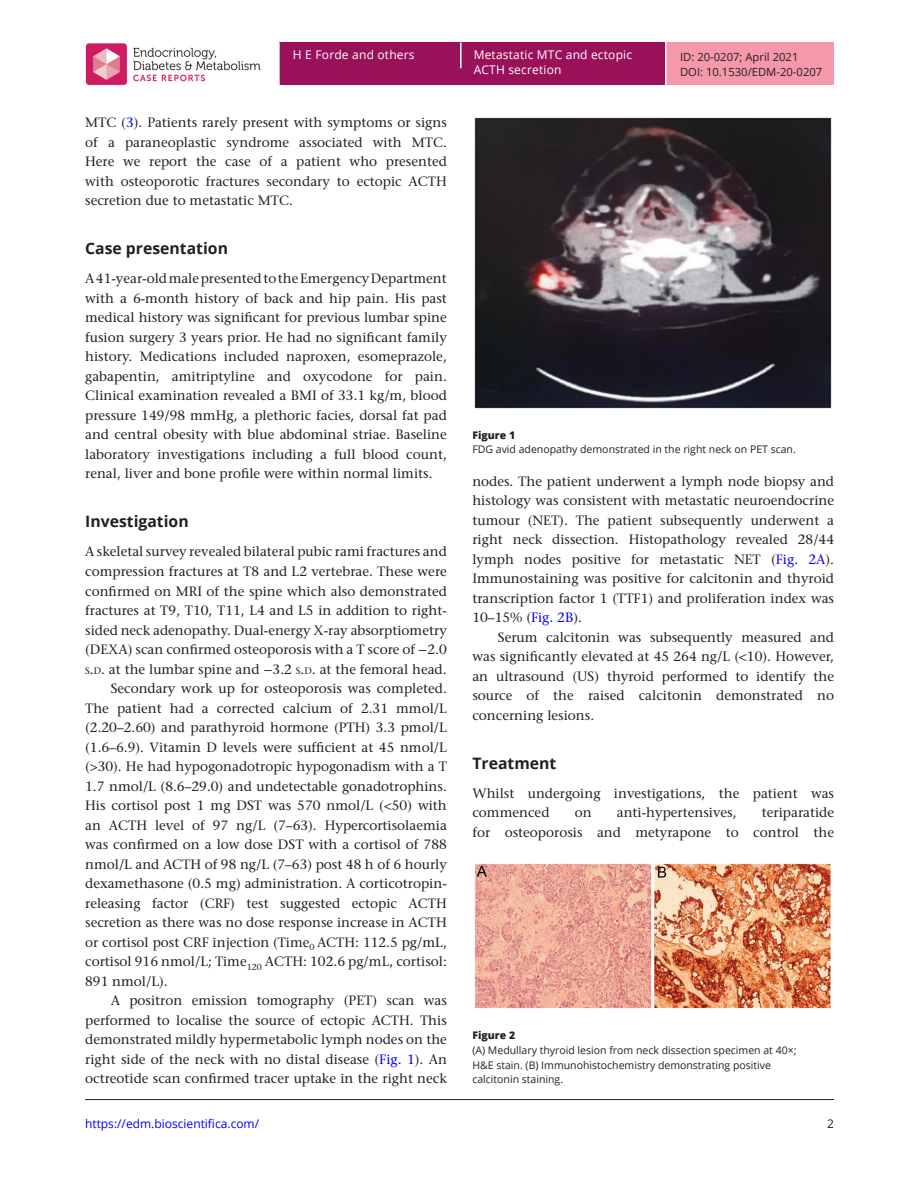
<style>
.page{position:relative;width:919px;height:1187px;background:#fff}
.page>*{position:absolute;margin:0;border:0;box-sizing:border-box;transform-origin:0 0}
.t1{font:700 15.75px "Open Sans";color:#231f20}
.TXI{font:500 13.5px/19.5px "Stone Serif Std";color:#231f20;text-align:justify}
.TXT{font:500 13.5px/19.5px "Stone Serif Std";color:#231f20;text-align:justify}
.t2{font:12px/14.7px "Open Sans";letter-spacing:.015em;color:#fff}
.t3{font:12px "Open Sans";color:#00f}
.t4{font:12px "Open Sans";color:#231f20}
.t5{font:11.25px "Open Sans";color:#231f20}
.FC{font:10.5px/14.7px "Open Sans";color:#231f20}
.FC-2{font:800 10.5px "Open Sans";color:#231f20}
.s1{color:#00f}
.s2{font-family:"STIX General";font-weight:400}
.s3{font-size:9.45px}
.s4{font-style:inherit}
</style>
<div class="page">
<div style="left:280px;top:43px;width:385px;height:42px;background:#991259"></div>
<div style="left:666px;top:43px;width:167px;height:42px;background:#f598a9"></div>
<svg style="left:460px;top:43px;width:1px;height:25px"></svg>
<img style="left:85px;top:43px;width:176px;height:42px">
<hr style="left:85px;top:1099px;width:749px;height:1px;background:#231f20">
<img style="left:474px;top:117px;width:357px;height:291px">
<img style="left:475px;top:863px;width:356px;height:145px">
<p class="t2" style="left:293px;top:47px;width:123px">H E Forde and others</p>
<p class="t2" style="left:473px;top:47px;width:160px">Metastatic MTC and ectopic<br>ACTH secretion</p>
<p class="t5" style="left:680px;top:50px;width:120px">ID: 20-0207; April 2021</p>
<p class="t5" style="left:680px;top:64px;width:144px">DOI: 10.1530/EDM-20-0207</p>
<p class="TXT" style="left:85px;top:113px;width:363px">MTC (<span class="s1">3</span>). Patients rarely present with symptoms or signs of a paraneoplastic syndrome associated with MTC.<br>Here we report the case of a patient who presented with osteoporotic fractures secondary to ectopic ACTH secretion due to metastatic MTC.</p>
<h1 class="t1" style="left:85px;top:237px;width:144px">Case presentation</h1>
<p class="TXT" style="left:85px;top:269px;width:363px">A 41-year-old male presented to the Emergency Department with a 6-month history of back and hip pain. His past medical history was significant for previous lumbar spine fusion surgery 3 years prior. He had no significant family history. Medications included naproxen, esomeprazole, gabapentin, amitriptyline and oxycodone for pain.<br>Clinical examination revealed a BMI of 33.1 kg/m, blood pressure 149/98 mmHg, a plethoric facies, dorsal fat pad and central obesity with blue abdominal striae. Baseline laboratory investigations including a full blood count, renal, liver and bone profile were within normal limits.</p>
<h1 class="t1" style="left:85px;top:510px;width:105px">Investigation</h1>
<p class="TXT" style="left:85px;top:542px;width:363px">A skeletal survey revealed bilateral pubic rami fractures and compression fractures at T8 and L2 vertebrae. These were confirmed on MRI of the spine which also demonstrated fractures at T9, T10, T11, L4 and L5 in addition to right&shy;sided neck adenopathy. Dual-energy X-ray absorptiometry (DEXA) scan confirmed osteoporosis with a T score of <span class="s2">−</span>2.0 <span class="s3">s</span><span class="s4">.</span><span class="s3">d</span><span class="s4">.</span> at the lumbar spine and <span class="s2">−</span>3.2 <span class="s3">s</span><span class="s4">.</span><span class="s3">d</span><span class="s4">.</span> at the femoral head.</p>
<p class="TXI" style="left:85px;top:678px;width:363px;text-indent:26px">Secondary work up for osteoporosis was completed.<br>The patient had a corrected calcium of 2.31 mmol/L (2.20–2.60) and parathyroid hormone (PTH) 3.3 pmol/L (1.6–6.9). Vitamin D levels were sufficient at 45 nmol/L (&gt;30). He had hypogonadotropic hypogonadism with a T 1.7 nmol/L (8.6–29.0) and undetectable gonadotrophins.<br>His cortisol post 1 mg DST was 570 nmol/L (&lt;50) with an ACTH level of 97 ng/L (7–63). Hypercortisolaemia was confirmed on a low dose DST with a cortisol of 788 nmol/L and ACTH of 98 ng/L (7–63) post 48 h of 6 hourly dexamethasone (0.5 mg) administration. A corticotropin&shy;releasing factor (CRF) test suggested ectopic ACTH secretion as there was no dose response increase in ACTH or cortisol post CRF injection (Time<sub>0</sub> ACTH: 112.5 pg/mL, cortisol 916 nmol/L; Time<sub>120</sub> ACTH: 102.6 pg/mL, cortisol:<br>891 nmol/L).</p>
<p class="TXI" style="left:85px;top:990px;width:363px;text-indent:26px">A positron emission tomography (PET) scan was performed to localise the source of ectopic ACTH. This demonstrated mildly hypermetabolic lymph nodes on the right side of the neck with no distal disease (<span class="s1">Fig. 1</span>). An octreotide scan confirmed tracer uptake in the right neck</p>
<p class="FC-2" style="left:472px;top:426px;width:44px">Figure 1</p>
<p class="FC" style="left:472px;top:441px;width:325px">FDG avid adenopathy demonstrated in the right neck on PET scan.</p>
<p class="TXI" style="left:472px;top:471px;width:363px">nodes. The patient underwent a lymph node biopsy and histology was consistent with metastatic neuroendocrine tumour (NET). The patient subsequently underwent a right neck dissection. Histopathology revealed 28/44 lymph nodes positive for metastatic NET (<span class="s1">Fig. 2A</span>).<br>Immunostaining was positive for calcitonin and thyroid transcription factor 1 (TTF1) and proliferation index was 10–15% (<span class="s1">Fig. 2B</span>).</p>
<p class="TXI" style="left:472px;top:627px;width:363px;text-indent:26px">Serum calcitonin was subsequently measured and was significantly elevated at 45 264 ng/L (&lt;10). However, an ultrasound (US) thyroid performed to identify the source of the raised calcitonin demonstrated no concerning lesions.</p>
<h1 class="t1" style="left:472px;top:751px;width:85px">Treatment</h1>
<p class="TXT" style="left:472px;top:783px;width:363px">Whilst undergoing investigations, the patient was commenced</p>
<p class="TXT" style="left:472px;top:802px;width:363px;text-align:right">teriparatide<br>for osteoporosis and metyrapone to control the</p>
<p class="TXT" style="left:574px;top:802px;width:18px">on</p>
<p class="TXT" style="left:616px;top:802px;width:121px">anti-hypertensives,</p>
<p class="FC-2" style="left:472px;top:1027px;width:44px">Figure 2</p>
<p class="FC" style="left:472px;top:1042px;width:325px">(A) Medullary thyroid lesion from neck dissection specimen at 40×;<br>H&amp;E stain. (B) Immunohistochemistry demonstrating positive calcitonin staining.</p>
<p class="t3" style="left:85px;top:1115px;width:176px">https://edm.bioscientifica.com/</p>
<p class="t4" style="left:827px;top:1115px;width:8px">2</p>
</div>
